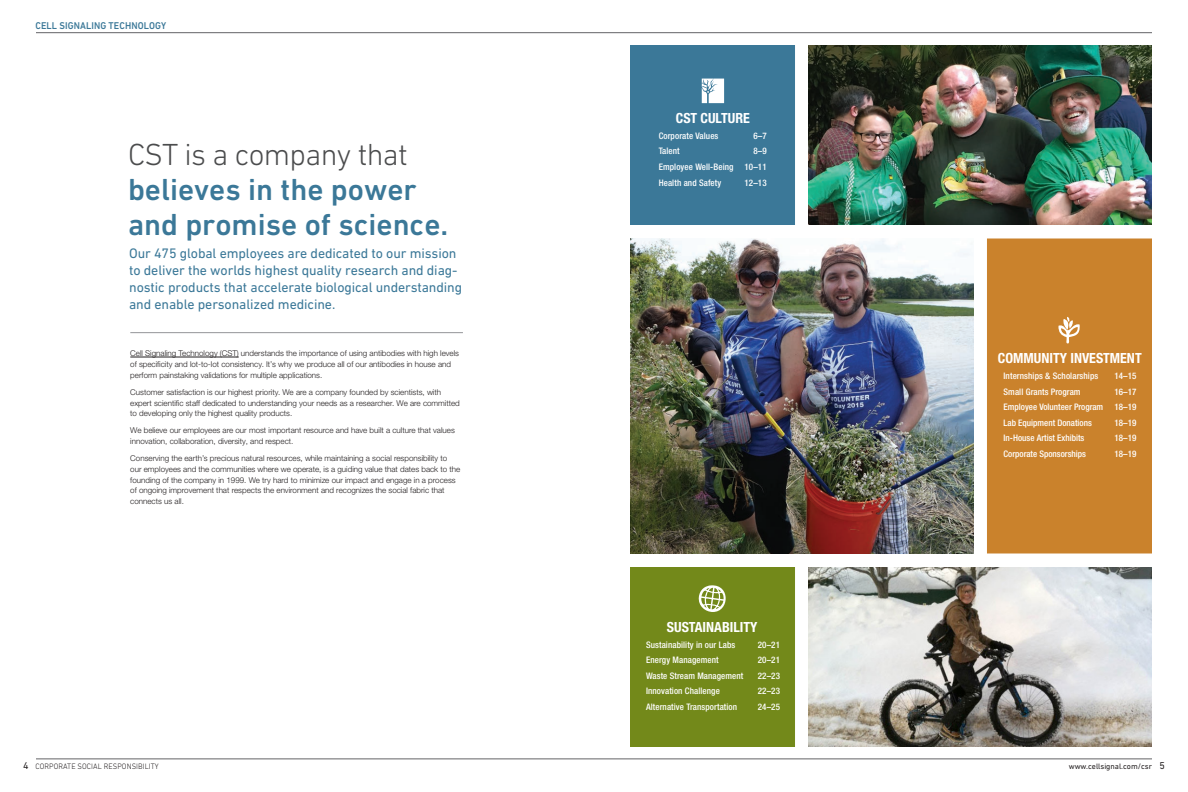
<style>
.page{position:relative;width:1188px;height:792px;background:#fff}
.page>*{position:absolute;margin:0;border:0;box-sizing:border-box;transform-origin:0 0}
.CSR_Body_Text{font:500 31px/35px "DIN Next W1 G";color:#3b7898}
.CSR_Body_Text-2{font:14px/17px "DIN Next W1 G";letter-spacing:-.005em;color:#3b7898}
.CSR_Callout_Caption{font:700 condensed 14px "Helvetica Neue LTW1 G";color:#fff}
.Cover_Sub-Title{font:500 10px "DIN Next W1 G";letter-spacing:.01em;color:#3b7898;scale:.95 1}
.Pg{font:10px "DIN Next W1 G";color:#231f20}
.CSR_Callout_Caption-2{font:500 condensed 9px "Helvetica Neue LTW1 G";letter-spacing:.01em;color:#fff}
.CSR_Body_Text-3{font:300 8px/10.8px "Helvetica Neue LTW1 G";color:#231f20}
.Cover_Sub-Title-2{font:300 8px "DIN Next W1 G";letter-spacing:.01em;color:#231f20;scale:.95 1}
.t1{font:8px "DIN Next W1 G";color:#231f20}
.s1{font-weight:300;color:#4b4c4d}
</style>
<div class="page">
<hr style="left:36px;top:33px;width:1116px;height:1px;background:#636366">
<hr style="left:36px;top:759px;width:1116px;height:1px;background:#636366">
<img style="left:630px;top:238px;width:344px;height:316px">
<div style="left:987px;top:238px;width:165px;height:316px;background:#ca822c;border:1px solid #ca822c"></div>
<img style="left:808px;top:567px;width:344px;height:180px">
<div style="left:630px;top:567px;width:165px;height:180px;background:#73891a"></div>
<img style="left:808px;top:45px;width:344px;height:180px">
<div style="left:630px;top:45px;width:165px;height:180px;background:#3b7898"></div>
<svg style="left:702px;top:79px;width:22px;height:24px"></svg>
<svg style="left:1058px;top:317px;width:22px;height:27px"></svg>
<svg style="left:698px;top:585px;width:28px;height:27px"></svg>
<hr style="left:130px;top:357px;width:109px;height:1px;background:#231f20">
<hr style="left:130px;top:332px;width:333px;height:1px;background:#939598">
<p class="Cover_Sub-Title" style="left:36px;top:20px;width:139px">CELL SIGNALING TECHNOLOGY</p>
<p class="CSR_Body_Text" style="left:128px;top:137px;width:322px"><span class="s1">CST is a company that </span>believes in the power and promise of science.</p>
<p class="CSR_Body_Text-2" style="left:129px;top:245px;width:335px">Our 475 global employees are dedicated to our mission to deliver the worlds highest quality research and diag&shy;nostic products that accelerate biological understanding and enable personalized medicine.</p>
<p class="CSR_Body_Text-3" style="left:130px;top:348px;width:330px">Cell Signaling Technology (CST) understands the importance of using antibodies with high levels of specificity and lot-to-lot consistency. It’s why we produce all of our antibodies in house and perform painstaking validations for multiple applications.</p>
<p class="CSR_Body_Text-3" style="left:130px;top:386px;width:331px">Customer satisfaction is our highest priority. We are a company founded by scientists, with expert scientific staff dedicated to understanding your needs as a researcher. We are committed to developing only the highest quality products.</p>
<p class="CSR_Body_Text-3" style="left:130px;top:425px;width:326px">We believe our employees are our most important resource and have built a culture that values innovation, collaboration, diversity, and respect.</p>
<p class="CSR_Body_Text-3" style="left:130px;top:453px;width:331px">Conserving the earth’s precious natural resources, while maintaining a social responsibility to our employees and the communities where we operate, is a guiding value that dates back to the founding of the company in 1999. We try hard to minimize our impact and engage in a process of ongoing improvement that respects the environment and recognizes the social fabric that connects us all.</p>
<p class="CSR_Callout_Caption" style="left:676px;top:110px;width:76px">CST CULTURE</p>
<p class="CSR_Callout_Caption-2" style="left:659px;top:130px;width:61px">Corporate Values</p>
<p class="CSR_Callout_Caption-2" style="left:753px;top:130px;width:15px">6–7</p>
<p class="CSR_Callout_Caption-2" style="left:659px;top:146px;width:23px">Talent</p>
<p class="CSR_Callout_Caption-2" style="left:753px;top:146px;width:15px">8–9</p>
<p class="CSR_Callout_Caption-2" style="left:659px;top:161px;width:109px">Employee Well-Being 10–11</p>
<p class="CSR_Callout_Caption-2" style="left:659px;top:177px;width:64px">Health and Safety</p>
<p class="CSR_Callout_Caption-2" style="left:745px;top:177px;width:24px">12–13</p>
<p class="CSR_Callout_Caption" style="left:667px;top:619px;width:92px">SUSTAINABILITY</p>
<p class="CSR_Callout_Caption-2" style="left:646px;top:639px;width:91px">Sustainability in our Labs</p>
<p class="CSR_Callout_Caption-2" style="left:758px;top:639px;width:24px">20–21</p>
<p class="CSR_Callout_Caption-2" style="left:646px;top:655px;width:74px">Energy Management</p>
<p class="CSR_Callout_Caption-2" style="left:758px;top:655px;width:24px">20–21</p>
<p class="CSR_Callout_Caption-2" style="left:646px;top:670px;width:99px">Waste Stream Management</p>
<p class="CSR_Callout_Caption-2" style="left:758px;top:670px;width:24px">22–23</p>
<p class="CSR_Callout_Caption-2" style="left:646px;top:686px;width:75px">Innovation Challenge</p>
<p class="CSR_Callout_Caption-2" style="left:758px;top:686px;width:24px">22–23</p>
<p class="CSR_Callout_Caption-2" style="left:646px;top:701px;width:93px">Alternative Transportation</p>
<p class="CSR_Callout_Caption-2" style="left:758px;top:701px;width:24px">24–25</p>
<p class="CSR_Callout_Caption" style="left:998px;top:350px;width:145px">COMMUNITY INVESTMENT</p>
<p class="CSR_Callout_Caption-2" style="left:1004px;top:370px;width:96px">Internships &amp; Scholarships</p>
<p class="CSR_Callout_Caption-2" style="left:1114px;top:370px;width:24px">14–15</p>
<p class="CSR_Callout_Caption-2" style="left:1004px;top:386px;width:79px">Small Grants Program</p>
<p class="CSR_Callout_Caption-2" style="left:1114px;top:386px;width:24px">16–17</p>
<p class="CSR_Callout_Caption-2" style="left:1004px;top:402px;width:135px">Employee Volunteer Program 18–19</p>
<p class="CSR_Callout_Caption-2" style="left:1004px;top:417px;width:90px">Lab Equipment Donations</p>
<p class="CSR_Callout_Caption-2" style="left:1114px;top:417px;width:24px">18–19</p>
<p class="CSR_Callout_Caption-2" style="left:1004px;top:433px;width:82px">In-House Artist Exhibits</p>
<p class="CSR_Callout_Caption-2" style="left:1114px;top:433px;width:24px">18–19</p>
<p class="CSR_Callout_Caption-2" style="left:1004px;top:448px;width:84px">Corporate Sponsorships</p>
<p class="CSR_Callout_Caption-2" style="left:1114px;top:448px;width:24px">18–19</p>
<p class="Pg" style="left:23px;top:760px;width:7px">4</p>
<p class="Cover_Sub-Title-2" style="left:36px;top:761px;width:131px">CORPORATE SOCIAL RESPONSIBILITY</p>
<p class="t1" style="left:1069px;top:761px;width:85px">www.cellsignal.com/csr</p>
<p class="Pg" style="left:1159px;top:760px;width:7px">5</p>
</div>
